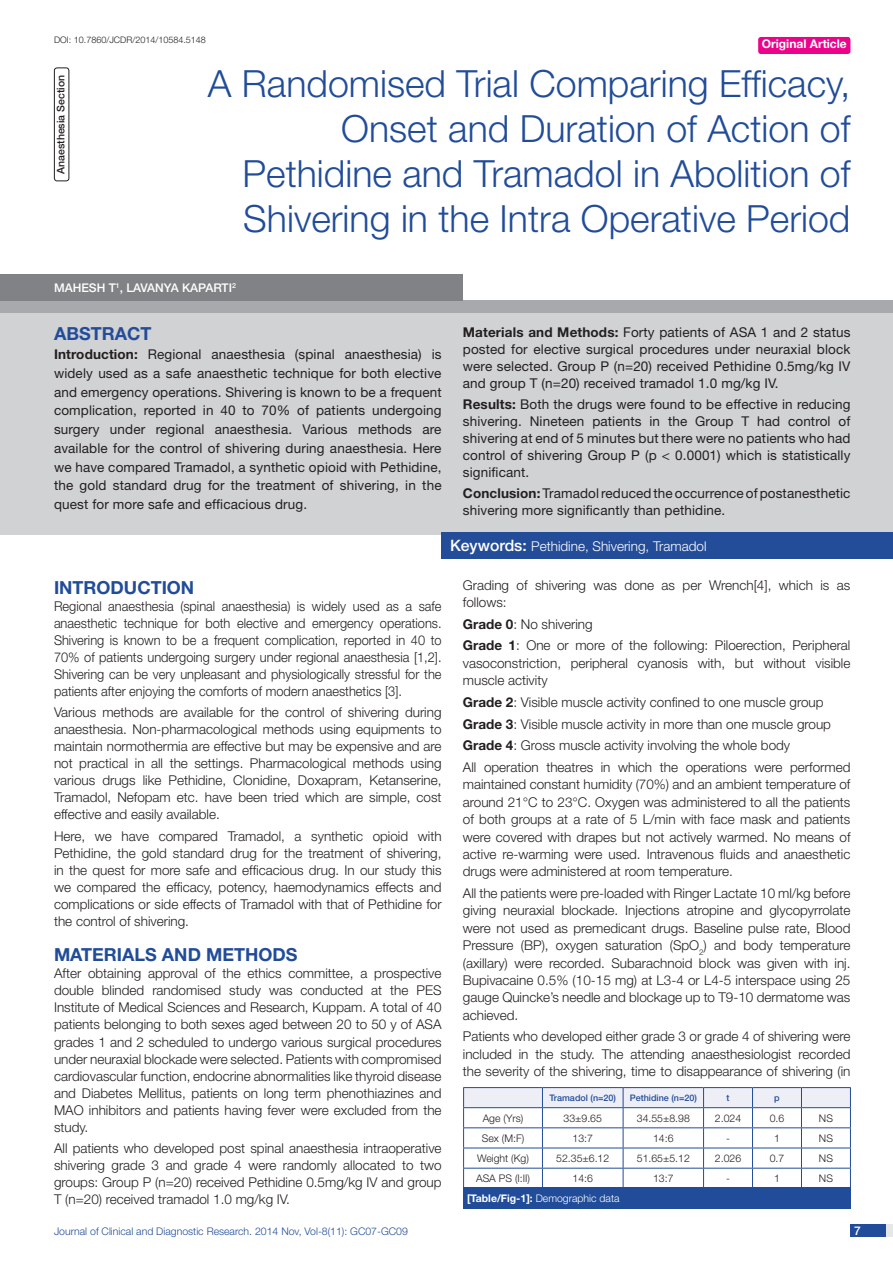
<style>
.page{position:relative;width:893px;height:1263px;background:#fff}
.page>*{position:absolute;margin:0;border:0;box-sizing:border-box;transform-origin:0 0}
.t1{font:300 37.5px/45px "Helvetica Neue";color:#214c99;text-align:right}
.Heading{font:700 18px "Helvetica Neue";color:#214c99}
.Abstract_head{font:700 18px "Helvetica Neue";color:#214c99}
.Body_text{font:300 13.5px/17.1px "Helvetica Neue";color:#231f20;text-align:justify}
.Body_text-2{font:13.5px/18.8px "Helvetica Neue";letter-spacing:.01em;color:#231f20;text-align:justify}
.Body_text-3{font:300 13.5px/17.1px "Helvetica Neue";color:#231f20;text-align:justify;scale:.95 1}
.t2{font:300 13.5px "Helvetica Neue";color:#fff}
.Author{font:500 12px "Helvetica Neue";color:#fff}
.t3{font:700 12px "Helvetica Neue";color:#fff}
.Table_text{font:300 10.5px "Helvetica Neue";color:#231f20}
.t4{font:300 10.5px "Helvetica Neue";color:#214c99}
.Table_text-2{font:300 10.5px "Helvetica Neue";color:#fff}
.t5{font:500 10.5px "Helvetica Neue";color:#231f20}
.DOI{font:300 9px "Helvetica Neue";color:#231f20}
.Table_text-3{font:500 9px "Helvetica Neue";color:#214c99}
.s1{color:#244d99}
.s2{font-weight:700}
.s3{font-weight:500;font-size:15.75px}
</style>
<div class="page">
<div style="left:850px;top:1224px;width:43px;height:13px;background:#e6e7e9"></div>
<div style="left:850px;top:1224px;width:35px;height:13px;background:#214c99"></div>
<div style="left:758px;top:37px;width:92px;height:17px;background:#ed028c;border-radius:3px"></div>
<div style="left:0;top:312px;width:893px;height:223px;background:#d1d2d4"></div>
<div style="left:0;top:300px;width:893px;height:12px;background:#a8a9ad"></div>
<div style="left:442px;top:532px;width:451px;height:26px;background:#244d99"></div>
<div style="left:0;top:274px;width:463px;height:27px;background:#808285"></div>
<div style="left:54px;top:68px;width:15px;height:113px;border:1px solid #231f20;border-radius:3px"></div>
<svg style="left:463px;top:1087px;width:388px;height:101px"></svg>
<hr style="left:801px;top:1188px;width:50px;height:1px;background:#214c99">
<div style="left:463px;top:1187px;width:387px;height:22px;background:#214c99"></div>
<p class="DOI" style="left:54px;top:35px;width:153px">DOI: 10.7860/JCDR/2014/10584.5148</p>
<p class="t3" style="left:762px;top:37px;width:87px">Original Article</p>
<p class="t5" style="left:55px;top:174px;width:101px;rotate:-90deg">Anaesthesia Section</p>
<p class="t1" style="left:208px;top:60px;width:644px">A Randomised Trial Comparing Efficacy, Onset and Duration of Action of Pethidine and Tramadol in Abolition of Shivering in the Intra Operative Period</p>
<p class="Author" style="left:54px;top:280px;width:183px">MAHESH T<sup>1</sup>, LAVANYA KAPARTI<sup>2</sup></p>
<p class="Abstract_head" style="left:54px;top:323px;width:98px">ABST<span class="s1">RAC</span>T</p>
<p class="Body_text-2" style="left:54px;top:345px;width:389px"><span class="s2">Introduction:</span> Regional anaesthesia (spinal anaesthesia) is widely used as a safe anaesthetic technique for both elective and emergency operations. Shivering is known to be a frequent complication, reported in 40 to 70% of patients undergoing surgery under regional anaesthesia. Various methods are available for the control of shivering during anaesthesia. Here we have compared Tramadol, a synthetic opioid with Pethidine, the gold standard drug for the treatment of shivering, in the quest for more safe and efficacious drug.</p>
<p class="Body_text-2" style="left:463px;top:323px;width:389px;line-height:17px"><span class="s2">Materials and Methods:</span> Forty patients of ASA 1 and 2 status posted for elective surgical procedures under neuraxial block were selected. Group P (n=20) received Pethidine 0.5mg/kg IV and group T (n=20) received tramadol 1.0 mg/kg IV.</p>
<p class="Body_text-2" style="left:463px;top:395px;width:389px;line-height:17px"><span class="s2">Results:</span> Both the drugs were found to be effective in reducing shivering. Nineteen patients in the Group T had control of shivering at end of 5 minutes but there were no patients who had control of shivering Group P (p &lt; 0.0001) which is statistically significant.</p>
<p class="Body_text-2" style="left:463px;top:484px;width:389px;line-height:17.2px"><span class="s2">Conclusion:</span> Tramadol reduced the occurrence of postanesthetic shivering more significantly than pethidine.</p>
<p class="t2" style="left:450px;top:538px;width:258px"><span class="s3">Keywords:</span> Pethidine, Shivering, Tramadol</p>
<p class="Heading" style="left:54px;top:576px;width:119px">INtroduction</p>
<p class="Body_text-3" style="left:54px;top:597px;width:410px">Regional anaesthesia (spinal anaesthesia) is widely used as a safe anaesthetic technique for both elective and emergency operations.<br>Shivering is known to be a frequent complication, reported in 40 to 70% of patients undergoing surgery under regional anaesthesia [1,2].<br>Shivering can be very unpleasant and physiologically stressful for the patients after enjoying the comforts of modern anaesthetics [3].</p>
<p class="Body_text" style="left:54px;top:704px;width:389px">Various methods are available for the control of shivering during anaesthesia. Non-pharmacological methods using equipments to maintain normothermia are effective but may be expensive and are not practical in all the settings. Pharmacological methods using various drugs like Pethidine, Clonidine, Doxapram, Ketanserine, Tramadol, Nefopam etc. have been tried which are simple, cost effective and easily available.</p>
<p class="Body_text" style="left:54px;top:827px;width:389px">Here, we have compared Tramadol, a synthetic opioid with Pethidine, the gold standard drug for the treatment of shivering, in the quest for more safe and efficacious drug. In our study this we compared the efficacy, potency, haemodynamics effects and complications or side effects of Tramadol with that of Pethidine for the control of shivering.</p>
<p class="Heading" style="left:54px;top:944px;width:245px">Materials an d methods</p>
<p class="Body_text" style="left:54px;top:965px;width:389px">After obtaining approval of the ethics committee, a prospective double blinded randomised study was conducted at the PES Institute of Medical Sciences and Research, Kuppam. A total of 40 patients belonging to both sexes aged between 20 to 50 y of ASA grades 1 and 2 scheduled to undergo various surgical procedures under neuraxial blockade were selected. Patients with compromised cardiovascular function, endocrine abnormalities like thyroid disease and Diabetes Mellitus, patients on long term phenothiazines and MAO inhibitors and patients having fever were excluded from the study.</p>
<p class="Body_text" style="left:54px;top:1139px;width:389px">All patients who developed post spinal anaesthesia intraoperative shivering grade 3 and grade 4 were randomly allocated to two groups: Group P (n=20) received Pethidine 0.5mg/kg IV and group T (n=20) received tramadol 1.0 mg/kg IV.</p>
<p class="Body_text" style="left:463px;top:576px;width:389px">Grading of shivering was done as per Wrench[4], which is as follows:</p>
<p class="Body_text" style="left:463px;top:615px;width:131px"><span class="s2">Grade 0</span>: No shivering</p>
<p class="Body_text" style="left:463px;top:637px;width:389px"><span class="s2">Grade 1</span>: One or more of the following: Piloerection, Peripheral vasoconstriction, peripheral cyanosis with, but without visible muscle activity</p>
<p class="Body_text" style="left:463px;top:693px;width:362px"><span class="s2">Grade 2</span>: Visible muscle activity confined to one muscle group</p>
<p class="Body_text" style="left:463px;top:715px;width:370px"><span class="s2">Grade 3</span>: Visible muscle activity in more than one muscle group</p>
<p class="Body_text" style="left:463px;top:737px;width:329px"><span class="s2">Grade 4</span>: Gross muscle activity involving the whole body</p>
<p class="Body_text" style="left:463px;top:758px;width:389px">All operation theatres in which the operations were performed maintained constant humidity (70%) and an ambient temperature of around 21°C to 23°C. Oxygen was administered to all the patients of both groups at a rate of 5 L/min with face mask and patients were covered with drapes but not actively warmed. No means of active re-warming were used. Intravenous fluids and anaesthetic drugs were administered at room temperature.</p>
<p class="Body_text" style="left:463px;top:884px;width:389px">All the patients were pre-loaded with Ringer Lactate 10 ml/kg before giving neuraxial blockade. Injections atropine and glycopyrrolate were not used as premedicant drugs. Baseline pulse rate, Blood Pressure (BP), oxygen saturation (SpO<sub>2</sub>) and body temperature (axillary) were recorded. Subarachnoid block was given with inj.<br>Bupivacaine 0.5% (10-15 mg) at L3-4 or L4-5 interspace using 25 gauge Quincke’s needle and blockage up to T9-10 dermatome was achieved.</p>
<p class="Body_text" style="left:463px;top:1028px;width:389px">Patients who developed either grade 3 or grade 4 of shivering were included in the study. The attending anaesthesiologist recorded the severity of the shivering, time to disappearance of shivering (in</p>
<p class="Table_text-3" style="left:549px;top:1092px;width:68px">Tramadol (n=20)</p>
<p class="Table_text-3" style="left:630px;top:1092px;width:69px">Pethidine (n=20)</p>
<p class="Table_text-3" style="left:726px;top:1092px;width:4px">t</p>
<p class="Table_text-3" style="left:774px;top:1092px;width:7px">p</p>
<p class="Table_text" style="left:483px;top:1112px;width:42px">Age (Yrs)</p>
<p class="Table_text" style="left:564px;top:1112px;width:40px">33±9.65</p>
<p class="Table_text" style="left:637px;top:1112px;width:55px">34.55±8.98</p>
<p class="Table_text" style="left:715px;top:1112px;width:28px">2.024</p>
<p class="Table_text" style="left:770px;top:1112px;width:16px">0.6</p>
<p class="Table_text" style="left:819px;top:1112px;width:16px">NS</p>
<p class="Table_text" style="left:482px;top:1132px;width:44px">Sex (M:F)</p>
<p class="Table_text" style="left:573px;top:1132px;width:22px">13:7</p>
<p class="Table_text" style="left:653px;top:1132px;width:22px">14:6</p>
<p class="Table_text" style="left:726px;top:1132px;width:5px">-</p>
<p class="Table_text" style="left:774px;top:1132px;width:7px">1</p>
<p class="Table_text" style="left:819px;top:1132px;width:16px">NS</p>
<p class="Table_text" style="left:477px;top:1152px;width:53px">Weight (Kg)</p>
<p class="Table_text" style="left:556px;top:1152px;width:55px">52.35±6.12</p>
<p class="Table_text" style="left:637px;top:1152px;width:55px">51.65±5.12</p>
<p class="Table_text" style="left:715px;top:1152px;width:28px">2.026</p>
<p class="Table_text" style="left:770px;top:1152px;width:16px">0.7</p>
<p class="Table_text" style="left:819px;top:1152px;width:16px">NS</p>
<p class="Table_text" style="left:476px;top:1172px;width:55px">ASA PS (I:II)</p>
<p class="Table_text" style="left:573px;top:1172px;width:22px">14:6</p>
<p class="Table_text" style="left:653px;top:1172px;width:22px">13:7</p>
<p class="Table_text" style="left:726px;top:1172px;width:5px">-</p>
<p class="Table_text" style="left:774px;top:1172px;width:7px">1</p>
<p class="Table_text" style="left:819px;top:1172px;width:16px">NS</p>
<p class="Table_text-2" style="left:467px;top:1192px;width:154px"><span class="s2">[Table/Fig-1]:</span> Demographic data</p>
<p class="t4" style="left:54px;top:1225px;width:355px">Journal of Clinical and Diagnostic Research. 2014 Nov, Vol-8(11): GC07-GC09</p>
<p class="Author" style="left:854px;top:1223px;width:8px">7</p>
</div>
